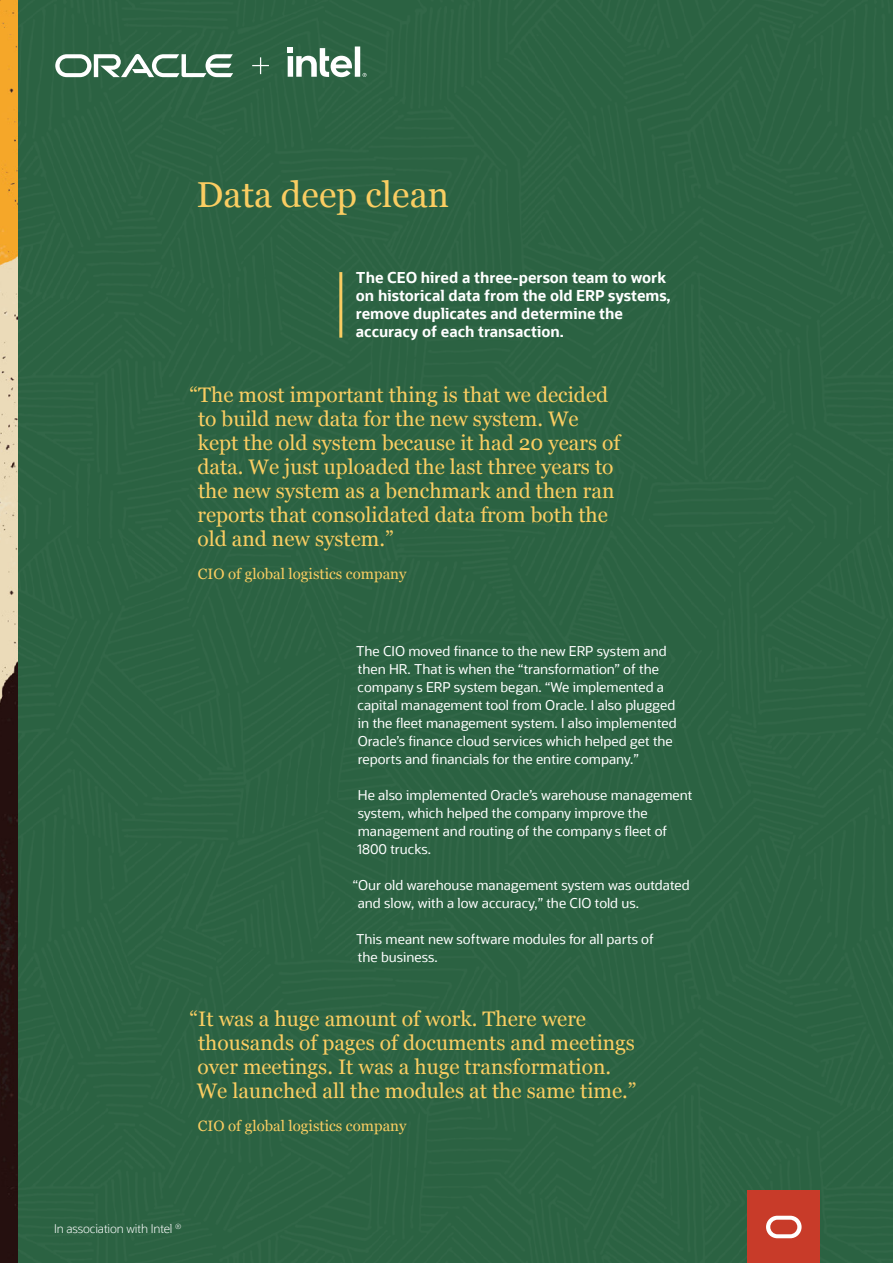
<style>
.page{position:relative;width:893px;height:1263px;background:#fff}
.page>*{position:absolute;margin:0;border:0;box-sizing:border-box;transform-origin:0 0}
.t1{font:36px "Georgia";color:#facd62}
.t2{font:21px/24px "Georgia";color:#facd62}
.t3{font:700 15px/18px "Oracle Sans";color:#fff}
.t4{font:15px "Georgia";color:#facd62}
.t5{font:13.5px/18px "Oracle Sans";color:#fff}
.t6{font:300 12px "Oracle Sans";letter-spacing:-.01em;color:#fff}
</style>
<div class="page">
<div style="left:17px;top:0;width:876px;height:1263px;background:#2b6242"></div>
<hr style="left:339px;top:272px;width:3px;height:66px;background:#facd62">
<svg style="left:55px;top:54px;width:178px;height:23px"></svg>
<svg style="left:288px;top:47px;width:79px;height:30px"></svg>
<svg style="left:252px;top:57px;width:17px;height:17px"></svg>
<img style="left:0;top:0;width:17px;height:1263px">
<div style="left:747px;top:1191px;width:73px;height:72px;background:#c83b29"></div>
<svg style="left:766px;top:1216px;width:36px;height:23px"></svg>
<h1 class="t1" style="left:197px;top:169px;width:254px">Data deep clean</h1>
<p class="t3" style="left:356px;top:269px;width:316px">The CEO hired a three-person team to work on historical data from the old ERP systems, remove duplicates and determine the accuracy of each transaction.</p>
<p class="t2" style="left:197px;top:382px;width:424px;text-indent:-8px">“The most important thing is that we decided to build new data for the new system. We kept the old system because it had 20 years of data. We just uploaded the last three years to the new system as a benchmark and then ran reports that consolidated data from both the old and new system.”</p>
<p class="t4" style="left:198px;top:563px;width:210px">CIO of global logistics company</p>
<p class="t5" style="left:356px;top:642px;width:312px">The CIO moved finance to the new ERP system and</p>
<p class="t5" style="left:358px;top:660px;width:303px">then HR. That is when the “transformation” of the</p>
<p class="t5" style="left:358px;top:678px;width:308px">company s ERP system began. “We implemented a</p>
<p class="t5" style="left:358px;top:696px;width:319px">capital management tool from Oracle. I also plugged</p>
<p class="t5" style="left:358px;top:714px;width:320px">in the fleet management system. I also implemented</p>
<p class="t5" style="left:358px;top:732px;width:317px">Oracle’s finance cloud services which helped get the</p>
<p class="t5" style="left:358px;top:750px;width:282px">reports and financials for the entire company.”</p>
<p class="t5" style="left:358px;top:786px;width:336px">He also implemented Oracle’s warehouse management system, which helped the company improve the</p>
<p class="t5" style="left:358px;top:822px;width:311px">management and routing of the company s fleet of</p>
<p class="t5" style="left:357px;top:840px;width:75px">1800 trucks.</p>
<p class="t5" style="left:358px;top:876px;width:334px;text-indent:-5px">“Our old warehouse management system was outdated and slow, with a low accuracy,” the CIO told us.</p>
<p class="t5" style="left:356px;top:930px;width:299px">This meant new software modules for all parts of</p>
<p class="t5" style="left:358px;top:948px;width:81px">the business.</p>
<p class="t2" style="left:190px;top:1006px;width:398px">“It was a huge amount of work. There were</p>
<p class="t2" style="left:198px;top:1030px;width:438px">thousands of pages of documents and meetings</p>
<p class="t2" style="left:197px;top:1054px;width:415px">over meetings. It was a huge transformation.</p>
<p class="t2" style="left:197px;top:1078px;width:441px">We launched all the modules at the same time.”</p>
<p class="t4" style="left:198px;top:1115px;width:210px">CIO of global logistics company</p>
<p class="t6" style="left:54px;top:1221px;width:129px">In association with Intel <sup>®</sup></p>
</div>
